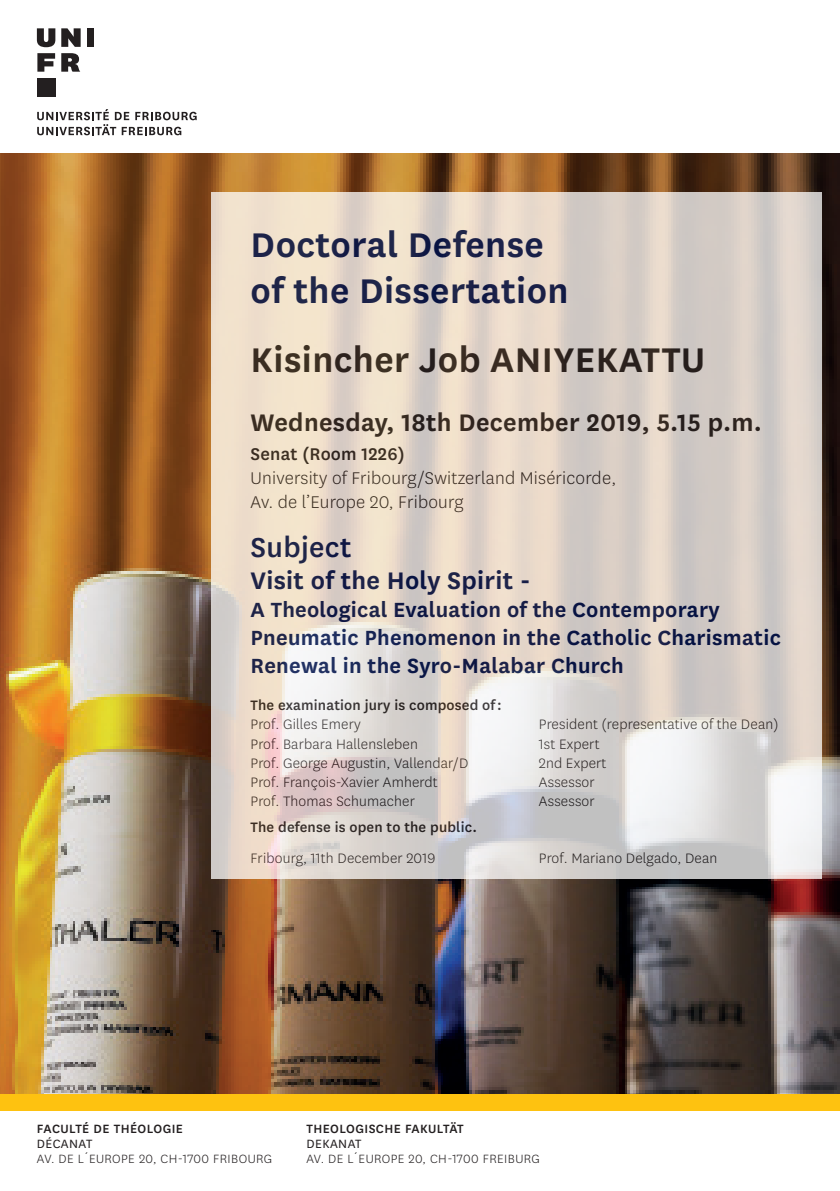
<style>
.page{position:relative;width:840px;height:1191px;background:#fff}
.page>*{position:absolute;margin:0;border:0;box-sizing:border-box;transform-origin:0 0}
.t1{font:600 40px/45.8px "National Uni Fr";letter-spacing:.01em;color:#00134d}
.t2{font:600 40px "National Uni Fr";letter-spacing:.01em;color:#231f20}
.t3{font:500 32px "National Uni Fr";letter-spacing:.01em;color:#00134d}
.t4{font:600 28px "National Uni Fr";letter-spacing:.01em;color:#231f20}
.t5{font:600 28px "National Uni Fr";letter-spacing:.01em;color:#00134d}
.t6{font:600 24px/28px "National Uni Fr";letter-spacing:.01em;color:#00134d}
.t7{font:300 19.8px/23.8px "National Uni Fr";letter-spacing:.01em;color:#231f20}
.t8{font:500 19.8px "National Uni Fr";letter-spacing:.01em;color:#231f20}
.t9{font:300 16px "National Uni Fr";letter-spacing:.01em;color:#231f20}
.t10{font:500 16px "National Uni Fr";letter-spacing:.01em;color:#231f20}
.t11{font:300 14px "National Uni Fr";letter-spacing:.03em;color:#231f20}
.t12{font:500 14px "National Uni Fr";letter-spacing:.03em;color:#231f20}
.t13{font:14px "National Uni Fr";letter-spacing:.03em;color:#231f20}
</style>
<div class="page">
<div style="left:0;top:1093px;width:839px;height:17px;background:#fec210"></div>
<svg style="left:37px;top:109px;width:159px;height:26px"></svg>
<svg style="left:37px;top:28px;width:18px;height:19px"></svg>
<svg style="left:61px;top:28px;width:20px;height:19px"></svg>
<div style="left:87px;top:28px;width:7px;height:19px;background:#231f20"></div>
<svg style="left:37px;top:53px;width:18px;height:19px"></svg>
<div style="left:37px;top:78px;width:18px;height:18px;background:#231f20"></div>
<svg style="left:61px;top:53px;width:19px;height:19px"></svg>
<img style="left:0;top:153px;width:839px;height:940px">
<svg style="left:211px;top:193px;width:610px;height:686px;background:#e0d6cc"></svg>
<h1 class="t1" style="left:250px;top:219px;width:319px">Doctoral Defense of the Dissertation</h1>
<h1 class="t2" style="left:250px;top:331px;width:455px">Kisincher Job ANIYEKATTU</h1>
<h3 class="t4" style="left:250px;top:403px;width:512px">Wednesday, 18th December 2019, 5.15 p.m.</h3>
<p class="t8" style="left:250px;top:441px;width:155px">Senat (Room 1226)</p>
<p class="t7" style="left:250px;top:466px;width:367px">University of Fribourg/Switzerland Miséricorde,<br>Av. de l’Europe 20, Fribourg</p>
<h2 class="t3" style="left:250px;top:525px;width:102px">Subject</h2>
<h3 class="t5" style="left:250px;top:561px;width:281px">Visit of the Holy Spirit -</h3>
<h3 class="t6" style="left:250px;top:594px;width:531px">A Theological Evaluation of the Contemporary<br>Pneumatic Phenomenon in the Catholic Charismatic<br>Renewal in the Syro-Malabar Church</h3>
<p class="t10" style="left:250px;top:694px;width:252px">The examination jury is composed of :</p>
<p class="t9" style="left:250px;top:714px;width:112px">Prof. Gilles Emery</p>
<p class="t9" style="left:538px;top:714px;width:241px">President (representative of the Dean)</p>
<p class="t9" style="left:250px;top:734px;width:169px">Prof. Barbara Hallensleben</p>
<p class="t9" style="left:538px;top:734px;width:62px">1st Expert</p>
<p class="t9" style="left:250px;top:753px;width:219px">Prof. George Augustin, Vallendar/D</p>
<p class="t9" style="left:538px;top:753px;width:69px">2nd Expert</p>
<p class="t9" style="left:250px;top:772px;width:189px">Prof. François-Xavier Amherdt</p>
<p class="t9" style="left:538px;top:772px;width:57px">Assessor</p>
<p class="t9" style="left:250px;top:791px;width:166px">Prof. Thomas Schumacher</p>
<p class="t9" style="left:538px;top:791px;width:57px">Assessor</p>
<p class="t10" style="left:250px;top:816px;width:228px">The defense is open to the public.</p>
<p class="t9" style="left:250px;top:847px;width:186px">Fribourg, 11th December 2019</p>
<p class="t9" style="left:538px;top:847px;width:180px">Prof. Mariano Delgado, Dean</p>
<p class="t12" style="left:37px;top:1118px;width:148px">FACULTÉ DE THÉOLOGIE</p>
<p class="t13" style="left:37px;top:1134px;width:57px">DÉCANAT</p>
<p class="t11" style="left:37px;top:1149px;width:237px">AV. DE L´EUROPE 20, CH-1700 FRIBOURG</p>
<p class="t12" style="left:306px;top:1118px;width:159px">THEOLOGISCHE FAKULTÄT</p>
<p class="t13" style="left:306px;top:1134px;width:56px">DEKANAT</p>
<p class="t11" style="left:306px;top:1149px;width:235px">AV. DE L´EUROPE 20, CH-1700 FREIBURG</p>
</div>
